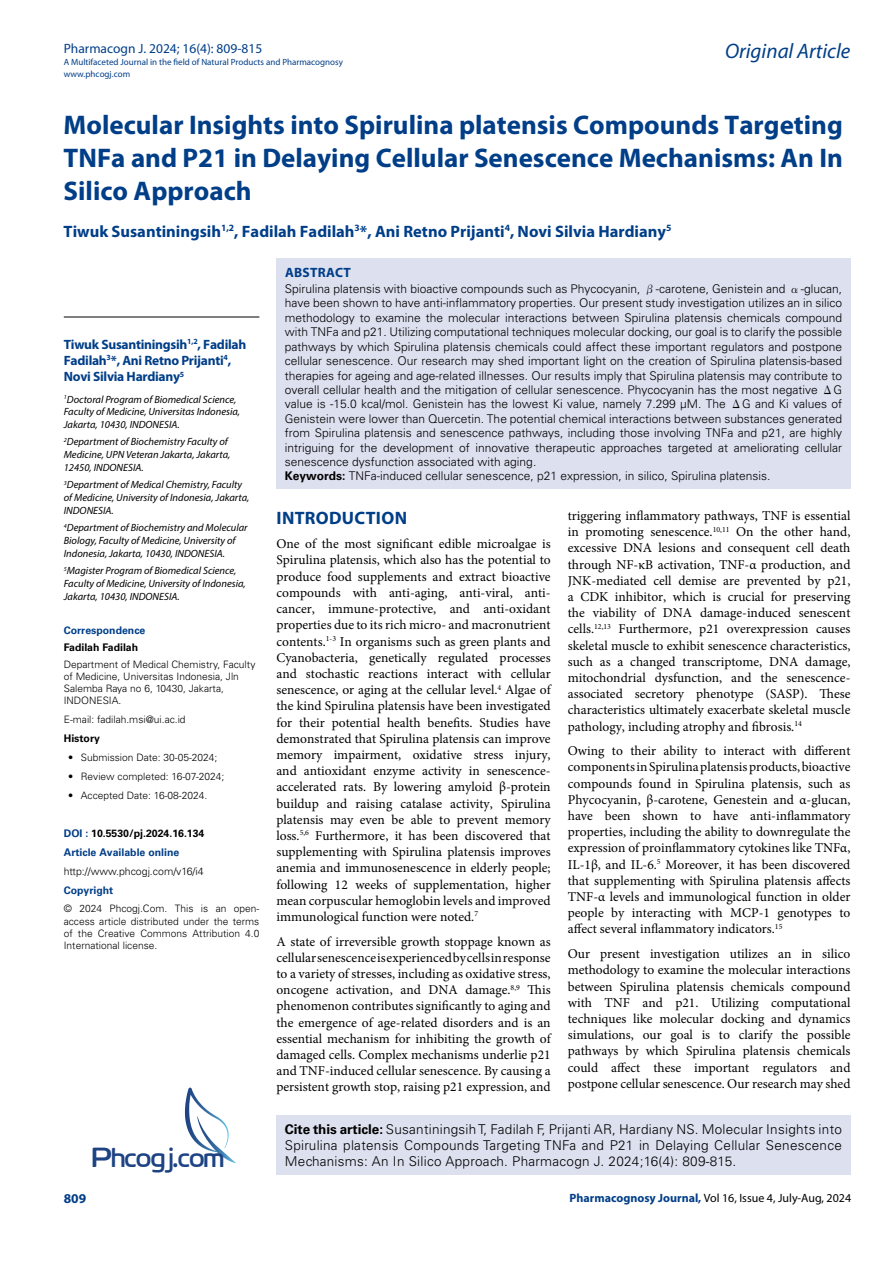
<style>
.page{position:relative;width:893px;height:1263px;background:#fff}
.page>*{position:absolute;margin:0;border:0;box-sizing:border-box;transform-origin:0 0}
.t1{font:27.6px "Cloud World";color:#1e4384}
.t2{font:700 27px/33px "Myriad Pro";color:#003e88;text-align:justify}
.t3{font:italic 21px "Myriad Pro";color:#003e88}
.t4{font:700 18px "Myriad Pro";letter-spacing:.015em;color:#003e88}
.t5{font:700 16.5px "Myriad Pro";color:#003e88}
.t6{font:13.5px/16.2px "Minion Pro";color:#000;text-align:justify}
.t7{font:300 13.5px/16.2px "Univers LT Std";letter-spacing:.02em;color:#000}
.t8{font:700 13.5px/16.2px "Myriad Pro";letter-spacing:-.02em;color:#003e88}
.t9{font:13.5px "Myriad Pro";color:#003e88}
.t10{font:700 13.5px "Myriad Pro";letter-spacing:.02em;color:#003e88}
.t11{font:300 12px/14.4px "Univers LT Std";color:#000}
.t12{font:12px "Myriad Pro";color:#000}
.t13{font:italic 10.5px/12.9px "Myriad Pro";color:#000}
.t14{font:700 10.5px/18.9px "Univers LT Std";color:#003e88}
.t15{font:300 10.5px "Univers LT Std";color:#000}
.t16{font:700 10.5px "Univers LT Std";color:#000}
.t17{font:300 10.2px/12.3px "Univers LT Std";color:#000}
.t18{font:9px/12px "Myriad Pro";color:#003e88}
.s1{color:#000}
.s2{font-family:"MS Mincho";font-weight:400}
.s3{font-weight:700}
.s4{font-weight:700;color:#003e88}
</style>
<div class="page">
<div style="left:276px;top:1115px;width:574px;height:60px;background:#dde0ef"></div>
<svg style="left:185px;top:1087px;width:51px;height:76px"></svg>
<div style="left:276px;top:258px;width:575px;height:231px;background:#dde0ef"></div>
<hr style="left:64px;top:317px;width:195px;height:1px;background:#000">
<p class="t9" style="left:64px;top:40px;width:200px">Pharmacogn J. 2024; 16(4): 809-815</p>
<p class="t18" style="left:64px;top:55px;width:281px">A Multifaceted Journal in the field of Natural Products and Pharmacognosy www.phcogj.com</p>
<h3 class="t3" style="left:725px;top:38px;width:127px">Original Article</h3>
<h2 class="t2" style="left:64px;top:108px;width:781px">Molecular Insights into Spirulina platensis Compounds Targeting TNFa and P21 in Delaying Cellular Senescence Mechanisms: An In Silico Approach</h2>
<p class="t5" style="left:64px;top:220px;width:609px">Tiwuk Susantiningsih<sup>1,2</sup>, Fadilah Fadilah<sup>3</sup>*, Ani Retno Prijanti<sup>4</sup>, Novi Silvia Hardiany<sup>5</sup></p>
<p class="t8" style="left:64px;top:336px;width:184px">Tiwuk Susantiningsih<sup>1,2</sup>, Fadilah<br>Fadilah<sup>3</sup>*, Ani Retno Prijanti<sup>4</sup>,<br>Novi Silvia Hardiany<sup>5</sup></p>
<p class="t13" style="left:64px;top:392px;width:178px"><sup>1</sup>Doctoral Program of Biomedical Science,<br>Faculty of Medicine, Universitas Indonesia,<br>Jakarta, 10430, INDONESIA.</p>
<p class="t13" style="left:64px;top:435px;width:168px"><sup>2</sup>Department of Biochemistry Faculty of<br>Medicine, UPN Veteran Jakarta, Jakarta,<br>12450, INDONESIA.</p>
<p class="t13" style="left:64px;top:478px;width:187px"><sup>3</sup>Department of Medical Chemistry, Faculty of Medicine, University of Indonesia, Jakarta,<br>INDONESIA.</p>
<p class="t13" style="left:64px;top:521px;width:185px"><sup>4</sup>Department of Biochemistry and Molecular<br>Biology, Faculty of Medicine, University of<br>Indonesia, Jakarta, 10430, INDONESIA.</p>
<p class="t13" style="left:64px;top:564px;width:184px"><sup>5</sup>Magister Program of Biomedical Science,<br>Faculty of Medicine, University of Indonesia,<br>Jakarta, 10430, INDONESIA.</p>
<p class="t14" style="left:64px;top:621px;width:83px">Correspondence</p>
<p class="t16" style="left:64px;top:641px;width:76px">Fadilah Fadilah</p>
<p class="t17" style="left:64px;top:658px;width:193px">Department of Medical Chemistry, Faculty of Medicine, Universitas Indonesia, Jln<br>Salemba Raya no 6, 10430, Jakarta,<br>INDONESIA.</p>
<p class="t17" style="left:64px;top:714px;width:123px">E-mail: fadilah.msi@ui.ac.id</p>
<p class="t16" style="left:64px;top:733px;width:38px">History</p>
<p class="t17" style="left:68px;top:751px;width:151px">• Submission Date: 30-05-2024;</p>
<p class="t17" style="left:68px;top:770px;width:158px">• Review completed: 16-07-2024;</p>
<p class="t17" style="left:68px;top:789px;width:141px">• Accepted Date: 16-08-2024.</p>
<p class="t14" style="left:64px;top:824px;width:142px">DOI : <span class="s1">10.5530/pj.2024.16.134<br></span>Article Available online</p>
<p class="t15" style="left:64px;top:865px;width:141px">http://www.phcogj.com/v16/i4</p>
<p class="t14" style="left:64px;top:881px;width:51px">Copyright</p>
<p class="t17" style="left:64px;top:903px;width:197px;text-align:justify">© 2024 Phcogj.Com. This is an open&shy;access article distributed under the terms of the Creative Commons Attribution 4.0<br>International license.</p>
<p class="t10" style="left:285px;top:263px;width:67px">ABSTRACT</p>
<p class="t11" style="left:285px;top:282px;width:559px">Spirulina platensis with bioactive compounds such as Phycocyanin, <span class="s2">β</span>-carotene, Genistein and <span class="s2">α</span>-glucan, have been shown to have anti-inflammatory properties. Our present study investigation utilizes an in silico methodology to examine the molecular interactions between Spirulina platensis chemicals compound with TNFa and p21. Utilizing computational techniques molecular docking, our goal is to clarify the possible pathways by which Spirulina platensis chemicals could affect these important regulators and postpone cellular senescence. Our research may shed important light on the creation of Spirulina platensis-based therapies for ageing and age-related illnesses. Our results imply that Spirulina platensis may contribute to overall cellular health and the mitigation of cellular senescence. Phycocyanin has the most negative <span class="s2">Δ</span>G value is -15.0 kcal/mol. Genistein has the lowest Ki value, namely 7.299 μM. The <span class="s2">Δ</span>G and Ki values of Genistein were lower than Quercetin. The potential chemical interactions between substances generated from Spirulina platensis and senescence pathways, including those involving TNFa and p21, are highly intriguing for the development of innovative therapeutic approaches targeted at ameliorating cellular senescence dysfunction associated with aging.<br><span class="s3">Keywords:</span> TNFa-induced cellular senescence, p21 expression, in silico, Spirulina platensis.</p>
<h3 class="t4" style="left:277px;top:506px;width:132px">INTRODUCTION</h3>
<p class="t6" style="left:276px;top:536px;width:276px">One of the most significant edible microalgae is Spirulina platensis, which also has the potential to produce food supplements and extract bioactive compounds with anti-aging, anti-viral, anti&shy;cancer, immune-protective, and anti-oxidant properties due to its rich micro- and macronutrient contents.<sup>1-3</sup> In organisms such as green plants and Cyanobacteria, genetically regulated processes and stochastic reactions interact with cellular senescence, or aging at the cellular level.<sup>4</sup> Algae of the kind Spirulina platensis have been investigated for their potential health benefits. Studies have demonstrated that Spirulina platensis can improve memory impairment, oxidative stress injury, and antioxidant enzyme activity in senescence&shy;accelerated rats. By lowering amyloid β-protein buildup and raising catalase activity, Spirulina platensis may even be able to prevent memory loss.<sup>5,6</sup> Furthermore, it has been discovered that supplementing with Spirulina platensis improves anemia and immunosenescence in elderly people; following 12 weeks of supplementation, higher mean corpuscular hemoglobin levels and improved immunological function were noted.<sup>7</sup></p>
<p class="t6" style="left:276px;top:933px;width:276px">A state of irreversible growth stoppage known as cellular senescence is experienced by cells in response to a variety of stresses, including as oxidative stress, oncogene activation, and DNA damage.<sup>8,9</sup> This phenomenon contributes significantly to aging and the emergence of age-related disorders and is an essential mechanism for inhibiting the growth of damaged cells. Complex mechanisms underlie p21 and TNF-induced cellular senescence. By causing a persistent growth stop, raising p21 expression, and</p>
<p class="t6" style="left:568px;top:507px;width:284px">triggering inflammatory pathways, TNF is essential in promoting senescence.<sup>10,11</sup> On the other hand, excessive DNA lesions and consequent cell death through NF-κB activation, TNF-α production, and JNK-mediated cell demise are prevented by p21, a CDK inhibitor, which is crucial for preserving the viability of DNA damage-induced senescent cells.<sup>12,13</sup> Furthermore, p21 overexpression causes skeletal muscle to exhibit senescence characteristics, such as a changed transcriptome, DNA damage, mitochondrial dysfunction, and the senescence&shy;associated secretory phenotype (SASP). These characteristics ultimately exacerbate skeletal muscle pathology, including atrophy and fibrosis.<sup>14</sup></p>
<p class="t6" style="left:568px;top:743px;width:284px">Owing to their ability to interact with different components in Spirulina platensis products, bioactive compounds found in Spirulina platensis, such as Phycocyanin, β-carotene, Genestein and α-glucan, have been shown to have anti-inflammatory properties, including the ability to downregulate the expression of proinflammatory cytokines like TNFα, IL-1β, and IL-6.<sup>5</sup> Moreover, it has been discovered that supplementing with Spirulina platensis affects TNF-α levels and immunological function in older people by interacting with MCP-1 genotypes to affect several inflammatory indicators.<sup>15</sup></p>
<p class="t6" style="left:568px;top:946px;width:284px">Our present investigation utilizes an in silico methodology to examine the molecular interactions between Spirulina platensis chemicals compound with TNF and p21. Utilizing computational techniques like molecular docking and dynamics simulations, our goal is to clarify the possible pathways by which Spirulina platensis chemicals could affect these important regulators and postpone cellular senescence. Our research may shed</p>
<p class="t7" style="left:285px;top:1121px;width:559px"><span class="s3">Cite this article:</span> Susantiningsih T, Fadilah F, Prijanti AR, Hardiany NS. Molecular Insights into<br>Spirulina platensis Compounds Targeting TNFa and P21 in Delaying Cellular Senescence</p>
<h1 class="t1" style="left:92px;top:1136px;width:134px">Phcogj.com</h1>
<p class="t7" style="left:285px;top:1153px;width:453px">Mechanisms: An In Silico Approach. Pharmacogn J. 2024;16(4): 809-815.</p>
<p class="t12" style="left:570px;top:1190px;width:283px"><span class="s4">Pharmacognosy Journal,</span> Vol 16, Issue 4, July-Aug, 2024</p>
<p class="t8" style="left:64px;top:1190px;width:24px">809</p>
</div>
